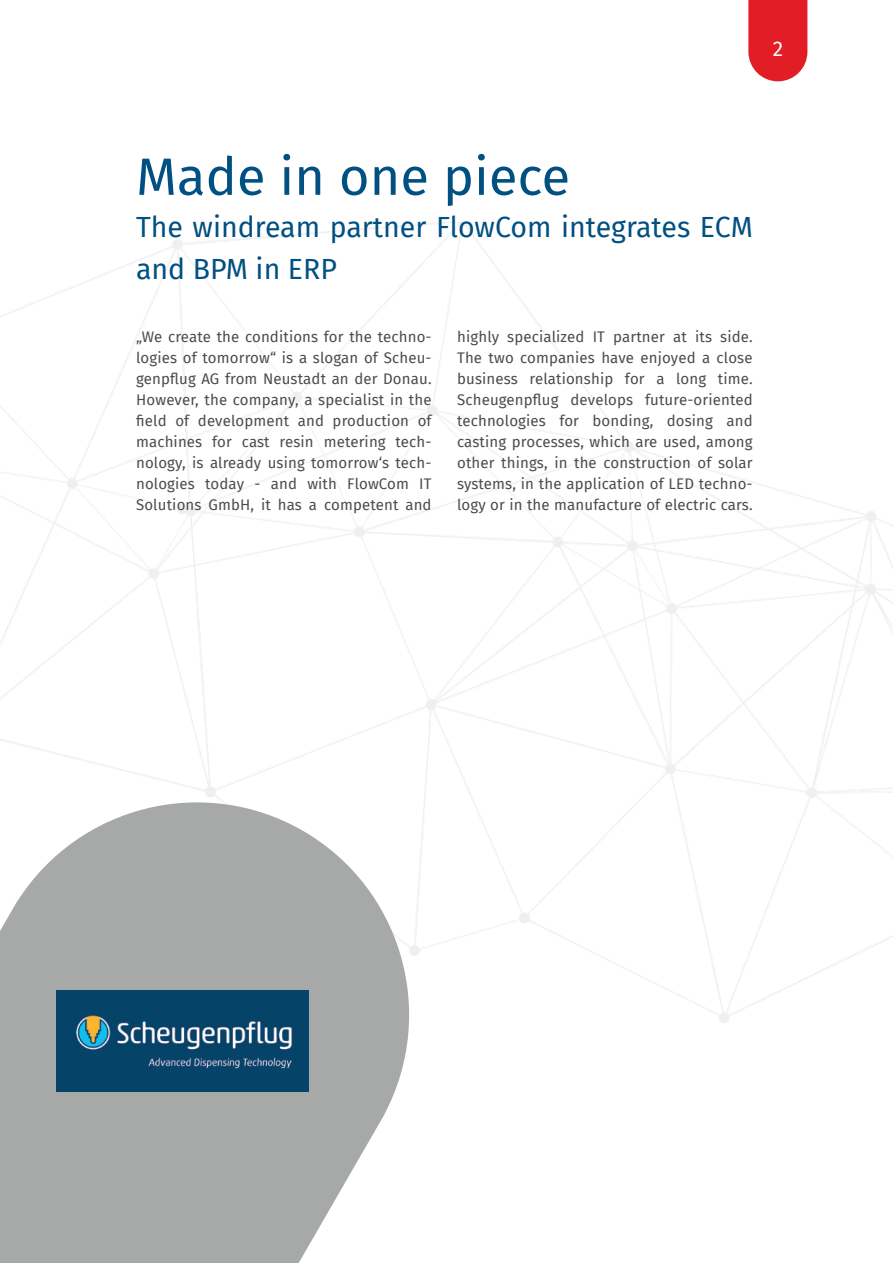
<style>
.page{position:relative;width:893px;height:1263px;background:#fff}
.page>*{position:absolute;margin:0;border:0;box-sizing:border-box;transform-origin:0 0}
.Titel{font:52.5px "Fira Sans";color:#015082}
.Subtitel{font:28.5px/42px "Fira Sans";color:#015082}
.t1{font:21px "Fira Sans";color:#fff}
.Anleser{font:15px/21px "Fira Sans";letter-spacing:.01em;color:#4b4c4d;text-align:justify}
</style>
<div class="page">
<svg style="left:0;top:774px;width:437px;height:489px;fill:#a7a9a9"></svg>
<img style="left:56px;top:990px;width:253px;height:102px">
<svg style="left:748px;top:0;width:59px;height:81px;background:#e52e37"></svg>
<h3 class="t1" style="left:773px;top:33px;width:12px">2</h3>
<p class="Titel" style="left:136px;top:137px;width:436px">Made in one piece</p>
<p class="Subtitel" style="left:136px;top:205px;width:618px">The windream partner FlowCom integrates ECM and BPM in ERP</p>
<p class="Anleser" style="left:136px;top:326px;width:297px">„We create the conditions for the techno&shy;logies of tomorrow“ is a slogan of Scheu&shy;genpflug AG from Neustadt an der Donau.<br>However, the company, a specialist in the field of development and production of machines for cast resin metering tech&shy;nology, is already using tomorrow‘s tech&shy;nologies today - and with FlowCom IT Solutions GmbH, it has a competent and</p>
<p class="Anleser" style="left:457px;top:326px;width:297px">highly specialized IT partner at its side.<br>The two companies have enjoyed a close business relationship for a long time.<br>Scheugenpflug develops future-oriented technologies for bonding, dosing and casting processes, which are used, among other things, in the construction of solar systems, in the application of LED techno&shy;logy or in the manufacture of electric cars.</p>
</div>
